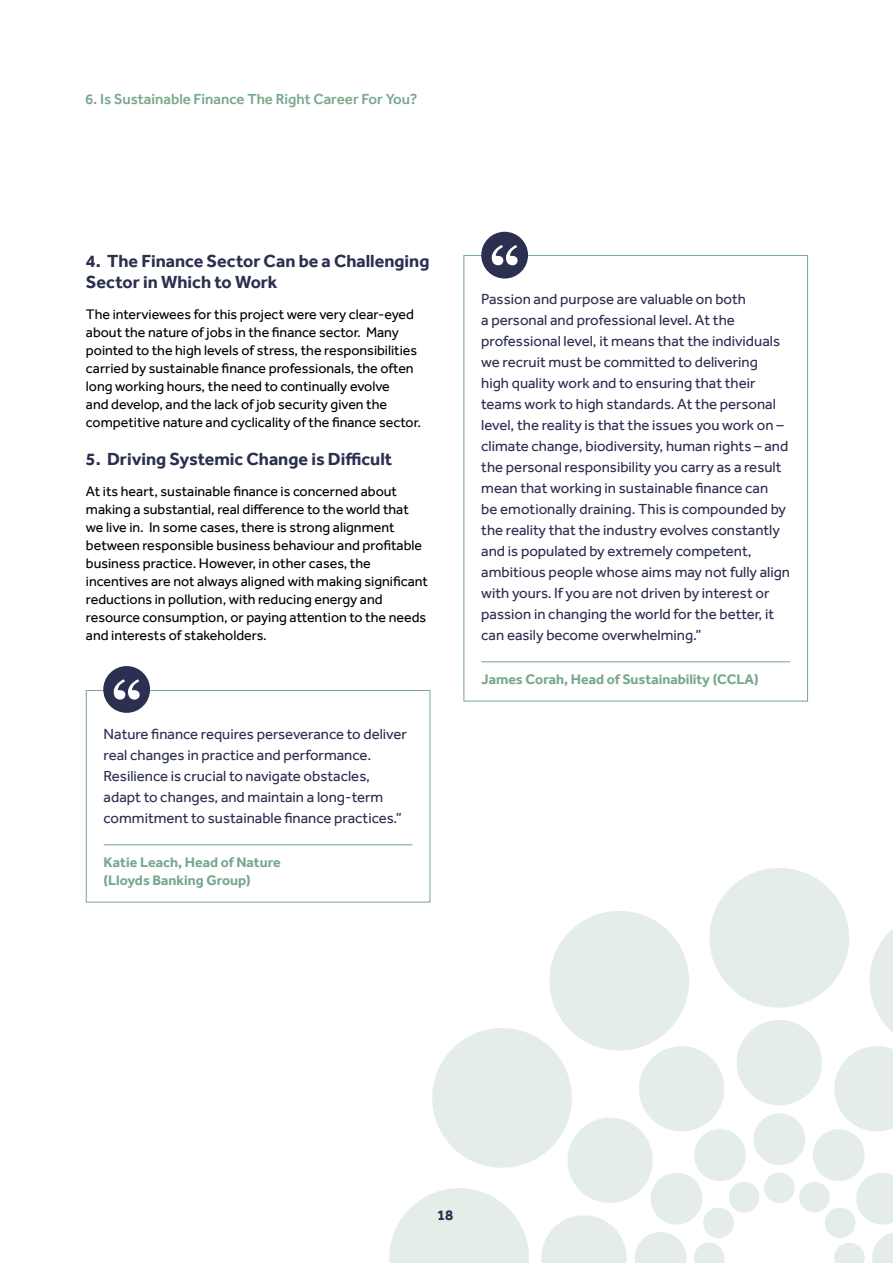
<style>
.page{position:relative;width:893px;height:1263px;background:#fff}
.page>*{position:absolute;margin:0;border:0;box-sizing:border-box;transform-origin:0 0}
.Sub_1{font:700 18px/21px "Effra";color:#2b2f50}
.Boxed_white_rule{font:15px/21px "Effra";color:#2b2f50}
.Continuation_header{font:500 15px "Effra";color:#77a88c}
.t1{font:700 15px "Effra";color:#2b2f50}
.Body_space{font:14.25px/18px "Effra";color:#000}
.Body_space-2{font:700 14.25px/18px "Effra";color:#77a88c}
</style>
<div class="page">
<svg style="left:382px;top:860px;width:511px;height:403px"></svg>
<hr style="left:104px;top:844px;width:309px;height:1px;background:#77a88c">
<div style="left:86px;top:690px;width:344px;height:212px;border:1px solid #77a88c"></div>
<div style="left:103px;top:666px;width:47px;height:47px;background:#2b2f50;border-radius:50%"></div>
<svg style="left:114px;top:679px;width:26px;height:21px"></svg>
<hr style="left:481px;top:661px;width:309px;height:1px;background:#77a88c">
<div style="left:481px;top:232px;width:47px;height:47px;background:#2b2f50;border-radius:50%"></div>
<svg style="left:492px;top:245px;width:26px;height:20px"></svg>
<p class="Continuation_header" style="left:85px;top:90px;width:334px">6. Is Sustainable Finance The Right Career For You?</p>
<p class="Sub_1" style="left:86px;top:250px;width:345px">4. The Finance Sector Can be a Challenging<br>Sector in Which to Work</p>
<p class="Body_space" style="left:86px;top:305px;width:337px">The interviewees for this project were very clear-eyed about the nature of jobs in the finance sector. Many pointed to the high levels of stress, the responsibilities carried by sustainable finance professionals, the often long working hours, the need to continually evolve<br>and develop, and the lack of job security given the competitive nature and cyclicality of the finance sector.</p>
<p class="Sub_1" style="left:86px;top:448px;width:308px">5. Driving Systemic Change is Difficult</p>
<p class="Body_space" style="left:86px;top:482px;width:344px">At its heart, sustainable finance is concerned about making a substantial, real difference to the world that we live in. In some cases, there is strong alignment between responsible business behaviour and profitable business practice. However, in other cases, the incentives are not always aligned with making significant reductions in pollution, with reducing energy and resource consumption, or paying attention to the needs and interests of stakeholders.</p>
<p class="Boxed_white_rule" style="left:104px;top:723px;width:305px">Nature finance requires perseverance to deliver real changes in practice and performance.<br>Resilience is crucial to navigate obstacles, adapt to changes, and maintain a long-term commitment to sustainable finance practices.”</p>
<p class="Body_space-2" style="left:104px;top:853px;width:178px">Katie Leach, Head of Nature (Lloyds Banking Group)</p>
<p class="Boxed_white_rule" style="left:481px;top:288px;width:310px">Passion and purpose are valuable on both<br>a personal and professional level. At the professional level, it means that the individuals we recruit must be committed to delivering<br>high quality work and to ensuring that their teams work to high standards. At the personal level, the reality is that the issues you work on – climate change, biodiversity, human rights – and the personal responsibility you carry as a result mean that working in sustainable finance can<br>be emotionally draining. This is compounded by the reality that the industry evolves constantly and is populated by extremely competent, ambitious people whose aims may not fully align with yours. If you are not driven by interest or passion in changing the world for the better, it can easily become overwhelming.”</p>
<p class="Body_space-2" style="left:481px;top:670px;width:279px">James Corah, Head of Sustainability (CCLA)</p>
<p class="t1" style="left:437px;top:1206px;width:18px">18</p>
</div>
